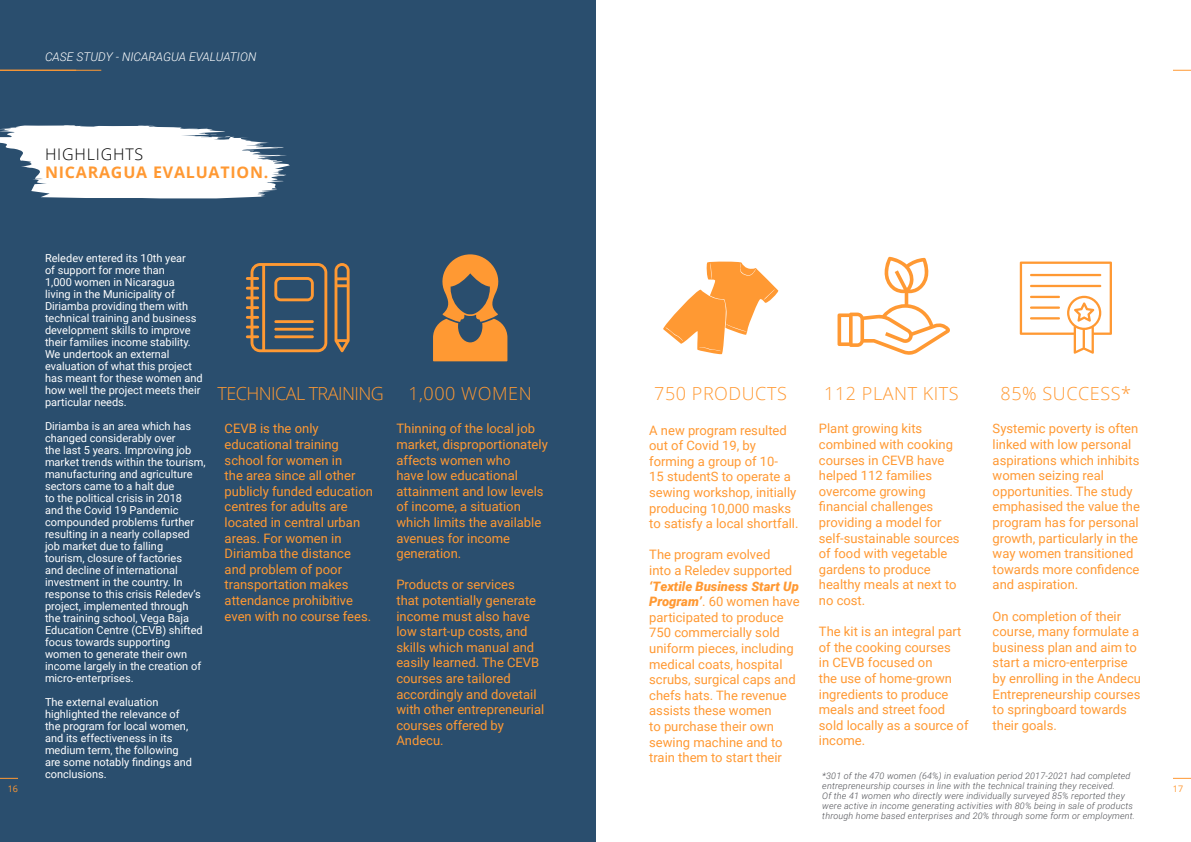
<style>
.page{position:relative;width:1191px;height:842px;background:#fff}
.page>*{position:absolute;margin:0;border:0;box-sizing:border-box;transform-origin:0 0}
.t1{font:300 18px "Open Sans";letter-spacing:.03em;color:#f93}
.t2{font:300 18px "Open Sans";letter-spacing:-.03em;color:#f93}
.t3{font:700 16px "Open Sans";letter-spacing:.05em;color:#f93}
.t4{font:300 16px "Open Sans";letter-spacing:.05em;color:#000}
.t5{font:13px/15.6px "Roboto";color:#f93}
.t6{font:italic 300 12px "Roboto";color:#fff}
.t7{font:11px/12px "Roboto";color:#fff}
.t8{font:italic 300 9px/10px "Roboto";letter-spacing:.02em;color:#4d4e53}
.t9{font:9px "Open Sans";color:#f93}
.s1{font-weight:900;font-style:italic}
</style>
<div class="page">
<div style="left:0;top:0;width:595px;height:842px;background:#2a4e6e"></div>
<svg style="left:1173px;top:70px;width:18px;height:1px"></svg>
<svg style="left:1173px;top:778px;width:18px;height:1px"></svg>
<svg style="left:0;top:778px;width:18px;height:1px"></svg>
<svg style="left:0;top:125px;width:290px;height:73px"></svg>
<svg style="left:246px;top:263px;width:103px;height:89px"></svg>
<svg style="left:433px;top:254px;width:74px;height:107px"></svg>
<svg style="left:1019px;top:262px;width:93px;height:92px"></svg>
<hr style="left:1030px;top:274px;width:71px;height:2px;background:#f93">
<hr style="left:1030px;top:285px;width:71px;height:2px;background:#f93">
<hr style="left:1030px;top:296px;width:30px;height:2px;background:#f93">
<hr style="left:1030px;top:306px;width:30px;height:3px;background:#f93">
<hr style="left:1030px;top:317px;width:30px;height:2px;background:#f93">
<hr style="left:0;top:70px;width:101px;height:1px;background:#f93">
<svg style="left:663px;top:261px;width:115px;height:94px"></svg>
<svg style="left:837px;top:257px;width:113px;height:98px"></svg>
<p class="t6" style="left:45px;top:49px;width:213px">CASE STUDY - NICARAGUA EVALUATION</p>
<p class="t4" style="left:45px;top:143px;width:100px">HIGHLIGHTS</p>
<p class="t3" style="left:45px;top:161px;width:225px">NICARAGUA EVALUATION.</p>
<p class="t7" style="left:45px;top:252px;width:159px">Reledev entered its 10th year<br>of support for more than<br>1,000 women in Nicaragua living in the Municipality of<br>Diriamba providing them with technical training and business development skills to improve their families income stability.<br>We undertook an external evaluation of what this project has meant for these women and how well the project meets their particular needs.</p>
<p class="t7" style="left:45px;top:420px;width:162px">Diriamba is an area which has changed considerably over<br>the last 5 years. Improving job market trends within the tourism, manufacturing and agriculture sectors came to a halt due<br>to the political crisis in 2018<br>and the Covid 19 Pandemic compounded problems further resulting in a nearly collapsed job market due to falling tourism, closure of factories<br>and decline of international investment in the country. In response to this crisis Reledev’s project, implemented through the training school, Vega Baja<br>Education Centre (CEVB) shifted focus towards supporting women to generate their own income largely in the creation of micro-enterprises.</p>
<p class="t7" style="left:45px;top:696px;width:148px">The external evaluation highlighted the relevance of the program for local women, and its effectiveness in its medium term, the following are some notably findings and conclusions.</p>
<h1 class="t1" style="left:1000px;top:381px;width:132px">85% SUCCESS*</h1>
<p class="t5" style="left:992px;top:420px;width:149px">Systemic poverty is often linked with low personal aspirations which inhibits women seizing real opportunities. The study emphasised the value the program has for personal growth, particularly in the way women transitioned towards more confidence and aspiration.</p>
<p class="t5" style="left:992px;top:608px;width:150px">On completion of their course, many formulate a business plan and aim to start a micro-enterprise by enrolling in the Andecu<br>Entrepreneurship courses to springboard towards their goals.</p>
<h1 class="t2" style="left:217px;top:381px;width:168px">TECHNICAL TRAINING</h1>
<p class="t5" style="left:225px;top:420px;width:150px">CEVB is the only educational training school for women in<br>the area since all other publicly funded education centres for adults are located in central urban areas. For women in<br>Diriamba the distance and problem of poor transportation makes attendance prohibitive even with no course fees.</p>
<h1 class="t1" style="left:408px;top:381px;width:125px">1,000 WOMEN</h1>
<h1 class="t1" style="left:654px;top:381px;width:134px">750 PRODUCTS</h1>
<p class="t5" style="left:649px;top:422px;width:151px">A new program resulted out of Covid 19, by forming a group of 10-<br>15 studentS to operate a sewing workshop, initially producing 10,000 masks to satisfy a local shortfall.</p>
<p class="t5" style="left:649px;top:546px;width:145px">The program evolved into a Reledev supported</p>
<p class="t5" style="left:649px;top:578px;width:152px"><span class="s1">‘Textile Business Start Up<br>Program’</span>. 60 women have participated to produce<br>750 commercially sold uniform pieces, including medical coats, hospital scrubs, surgical caps and chefs hats. The revenue assists these women<br>to purchase their own sewing machine and to train them to start their</p>
<h1 class="t1" style="left:824px;top:381px;width:136px">112 PLANT KITS</h1>
<p class="t5" style="left:819px;top:420px;width:142px">Plant growing kits combined with cooking courses in CEVB have helped 112 families overcome growing financial challenges providing a model for self-sustainable sources of food with vegetable gardens to produce healthy meals at next to no cost.</p>
<p class="t5" style="left:819px;top:623px;width:151px">The kit is an integral part of the cooking courses<br>in CEVB focused on<br>the use of home-grown ingredients to produce meals and street food sold locally as a source of income.</p>
<p class="t5" style="left:396px;top:420px;width:153px">Thinning of the local job market, disproportionately affects women who<br>have low educational attainment and low levels of income, a situation which limits the available avenues for income generation.</p>
<p class="t5" style="left:396px;top:576px;width:149px">Products or services<br>that potentially generate income must also have low start-up costs, and skills which manual and easily learned. The CEVB courses are tailored accordingly and dovetail with other entrepreneurial courses offered by<br>Andecu.</p>
<p class="t8" style="left:822px;top:771px;width:314px">*301 of the 470 women (64%) in evaluation period 2017-2021 had completed entrepreneurship courses in line with the technical training they received.<br>Of the 41 women who directly were individually surveyed 85% reported they were active in income generating activities with 80% being in sale of products through home based enterprises and 20% through some form or employment.</p>
<p class="t9" style="left:8px;top:783px;width:12px">16</p>
<p class="t9" style="left:1173px;top:783px;width:12px">17</p>
</div>
